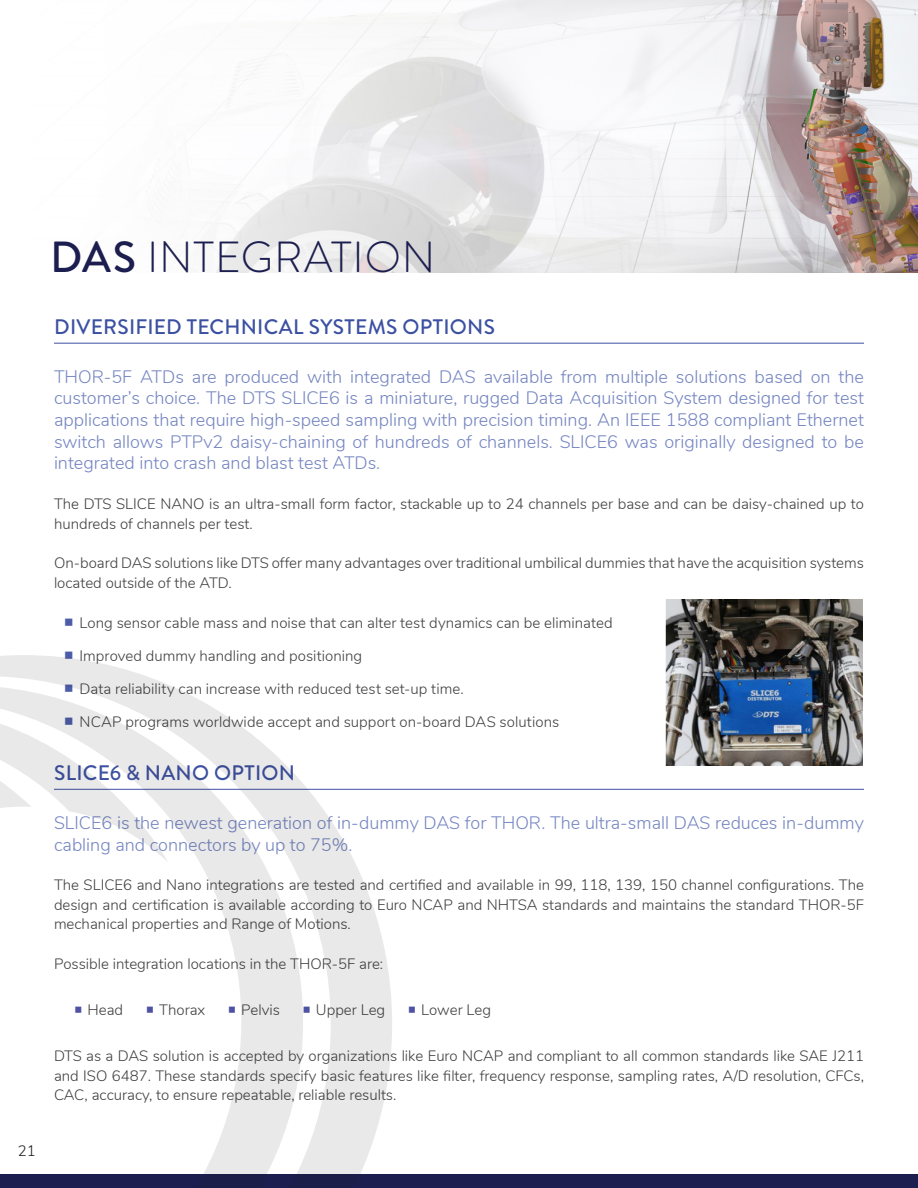
<style>
.page{position:relative;width:918px;height:1188px;background:#fff}
.page>*{position:absolute;margin:0;border:0;box-sizing:border-box;transform-origin:0 0}
.Page_Headline{font:300 43.5px "Brandon Grotesque";letter-spacing:.02em;color:#1c1e4f}
.Headline{font:500 21px "Brandon Grotesque";letter-spacing:.015em;color:#3c50a2}
.Body_copy_-_Thor5F{font:300 18px/21.6px "Nunito";color:#7585c1}
.Body_copy_-_Thor5F-2{font:300 15px/19.5px "Nunito";color:#3e3e3f;text-align:justify}
.t1{font:300 15px "Nunito";color:#231f20}
.s1{font-weight:500}
.s2{font-family:"Minion Pro";font-weight:400;font-size:21px;color:#4f52a2}
</style>
<div class="page">
<div style="left:0;top:1174px;width:918px;height:14px;background:#1c1e4f"></div>
<hr style="left:54px;top:789px;width:810px;height:1px;background:#3c50a2">
<hr style="left:54px;top:343px;width:810px;height:1px;background:#3c50a2">
<img style="left:207px;top:0;width:711px;height:272px">
<svg style="left:0;top:655px;width:392px;height:519px"></svg>
<img style="left:665px;top:600px;width:197px;height:166px">
<svg style="left:65px;top:655px;width:7px;height:4px"></svg>
<svg style="left:65px;top:685px;width:7px;height:7px"></svg>
<svg style="left:0;top:706px;width:168px;height:468px"></svg>
<p class="t1" style="left:18px;top:1139px;width:20px">21</p>
<p class="Page_Headline" style="left:50px;top:227px;width:386px"><span class="s1">DAS</span> INTEGRATION</p>
<p class="Headline" style="left:54px;top:313px;width:443px">DIVERSIFIED TECHNICAL SYSTEMS OPTIONS</p>
<p class="Body_copy_-_Thor5F" style="left:54px;top:365px;width:812px;text-align:justify">THOR-5F ATDs are produced with integrated DAS available from multiple solutions based on the customer’s choice. The DTS SLICE6 is a miniature, rugged Data Acquisition System designed for test applications that require high-speed sampling with precision timing. An IEEE 1588 compliant Ethernet switch allows PTPv2 daisy-chaining of hundreds of channels. SLICE6 was originally designed to be integrated into crash and blast test ATDs.</p>
<p class="Body_copy_-_Thor5F-2" style="left:54px;top:493px;width:812px">The DTS SLICE NANO is an ultra-small form factor, stackable up to 24 channels per base and can be daisy-chained up to hundreds of channels per test.</p>
<p class="Body_copy_-_Thor5F-2" style="left:54px;top:553px;width:812px">On-board DAS solutions like DTS offer many advantages over traditional umbilical dummies that have the acquisition systems located outside of the ATD.</p>
<p class="Body_copy_-_Thor5F-2" style="left:80px;top:612px;width:535px">Long sensor cable mass and noise that can alter test dynamics can be eliminated</p>
<p class="Body_copy_-_Thor5F-2" style="left:80px;top:645px;width:284px">Improved dummy handling and positioning</p>
<p class="Body_copy_-_Thor5F-2" style="left:80px;top:678px;width:386px">Data reliability can increase with reduced test set-up time.</p>
<p class="Body_copy_-_Thor5F-2" style="left:80px;top:711px;width:481px">NCAP programs worldwide accept and support on-board DAS solutions</p>
<p class="Headline" style="left:54px;top:759px;width:243px">SLICE6 &amp; NANO OPTION</p>
<p class="Body_copy_-_Thor5F" style="left:54px;top:811px;width:812px">SLICE6 is the newest generation of in-dummy DAS for THOR. The ultra-small DAS reduces in-dummy cabling and connectors by up to 75%.</p>
<p class="Body_copy_-_Thor5F-2" style="left:54px;top:875px;width:812px">The SLICE6 and Nano integrations are tested and certified and available in 99, 118, 139, 150 channel configurations. The design and certification is available according to Euro NCAP and NHTSA standards and maintains the standard THOR-5F mechanical properties and Range of Motions.</p>
<p class="Body_copy_-_Thor5F-2" style="left:54px;top:953px;width:331px">Possible integration locations in the THOR-5F are:</p>
<p class="Body_copy_-_Thor5F-2" style="left:74px;top:999px;width:418px"><span class="s2">■</span> Head <span class="s2">■</span> Thorax <span class="s2">■</span> Pelvis <span class="s2">■</span> Upper Leg <span class="s2">■</span> Lower Leg</p>
<p class="Body_copy_-_Thor5F-2" style="left:54px;top:1045px;width:812px">DTS as a DAS solution is accepted by organizations like Euro NCAP and compliant to all common standards like SAE J211 and ISO 6487. These standards specify basic features like filter, frequency response, sampling rates, A/D resolution, CFCs, CAC, accuracy, to ensure repeatable, reliable results.</p>
</div>
